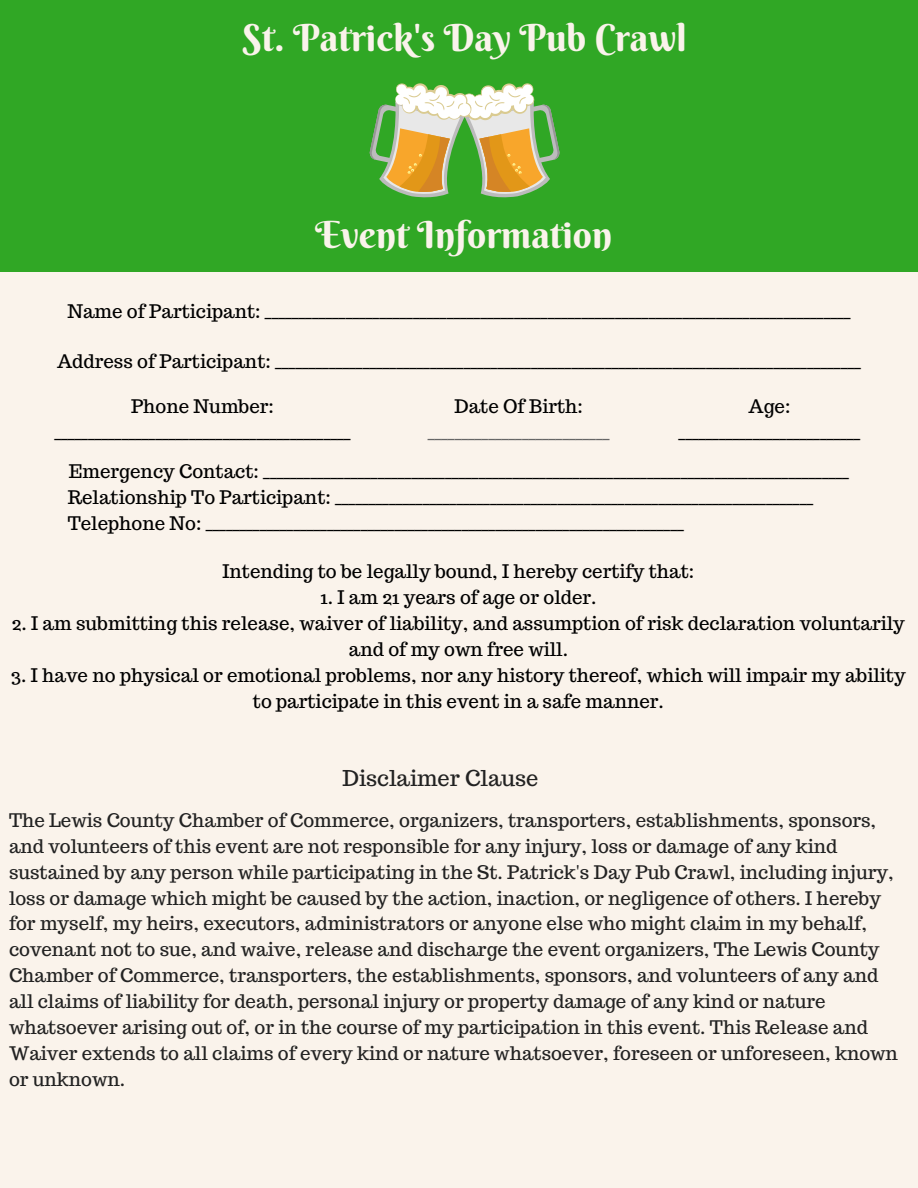
<style>
.page{position:relative;width:918px;height:1188px;background:#faf3eb}
.page>*{position:absolute;margin:0;border:0;box-sizing:border-box;transform-origin:0 0}
.t1{font:37.35px "Berkshire Swash";color:#faf3eb}
.t2{font:21.75px "Trocchi";color:#222}
.t3{font:18.75px/25.8px "Trocchi";color:#000;text-align:center}
.t4{font:18.75px/25.8px "Trocchi";color:#222}
.t5{font:18.75px "Trocchi";color:#666}
</style>
<div class="page">
<div style="left:0;top:0;width:918px;height:272px;background:#30a725"></div>
<svg style="left:369px;top:83px;width:191px;height:115px"></svg>
<h1 class="t1" style="left:243px;top:14px;width:446px">St. Patrick's Day Pub Crawl</h1>
<h1 class="t1" style="left:315px;top:211px;width:298px">Event Information</h1>
<p class="t3" style="left:67px;top:299px;width:785px">Name of Participant: _______________________________________________________________________________________</p>
<p class="t3" style="left:57px;top:348px;width:805px">Address of Participant: _______________________________________________________________________________________</p>
<p class="t3" style="left:54px;top:393px;width:298px">Phone Number: ____________________________________________</p>
<p class="t3" style="left:454px;top:393px;width:130px">Date Of Birth:</p>
<p class="t5" style="left:428px;top:420px;width:183px">___________________________</p>
<p class="t3" style="left:679px;top:393px;width:183px">Age: ___________________________</p>
<p class="t3" style="left:68px;top:458px;width:783px;text-align:left">Emergency Contact: _______________________________________________________________________________________<br>Relationship To Participant: _______________________________________________________________________<br>Telephone No: _______________________________________________________________________</p>
<p class="t3" style="left:223px;top:558px;width:473px">Intending to be legally bound, I hereby certify that:</p>
<p class="t3" style="left:320px;top:584px;width:278px">1. I am 21 years of age or older.</p>
<p class="t3" style="left:12px;top:610px;width:895px">2. I am submitting this release, waiver of liability, and assumption of risk declaration voluntarily and of my own free will.</p>
<p class="t3" style="left:11px;top:662px;width:896px">3. I have no physical or emotional problems, nor any history thereof, which will impair my ability to participate in this event in a safe manner.</p>
<p class="t2" style="left:342px;top:764px;width:198px">Disclaimer Clause</p>
<p class="t4" style="left:9px;top:807px;width:890px">The Lewis County Chamber of Commerce, organizers, transporters, establishments, sponsors, and volunteers of this event are not responsible for any injury, loss or damage of any kind sustained by any person while participating in the St. Patrick's Day Pub Crawl, including injury, loss or damage which might be caused by the action, inaction, or negligence of others. I hereby for myself, my heirs, executors, administrators or anyone else who might claim in my behalf, covenant not to sue, and waive, release and discharge the event organizers, The Lewis County Chamber of Commerce, transporters, the establishments, sponsors, and volunteers of any and all claims of liability for death, personal injury or property damage of any kind or nature whatsoever arising out of, or in the course of my participation in this event. This Release and Waiver extends to all claims of every kind or nature whatsoever, foreseen or unforeseen, known or unknown.</p>
</div>
